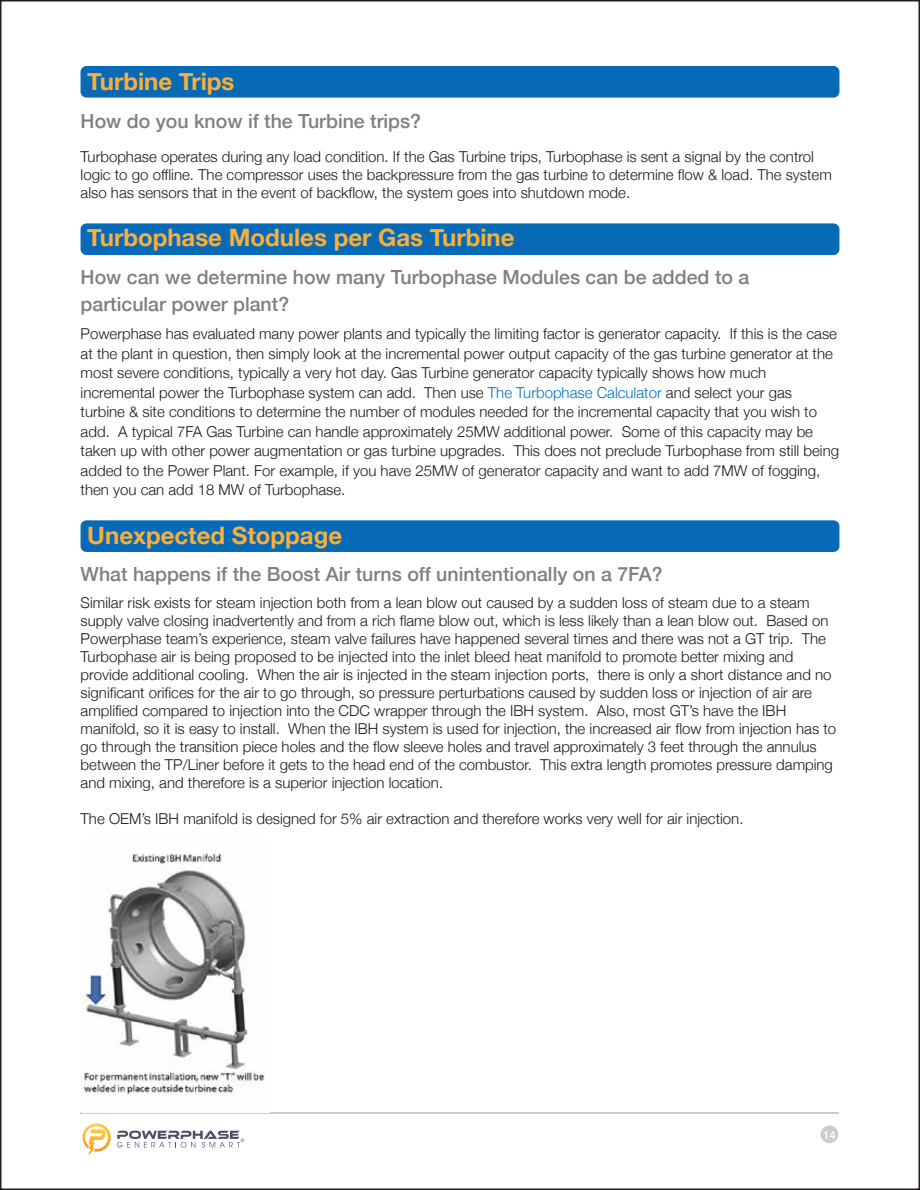
<style>
.page{position:relative;width:920px;height:1190px;background:#fff}
.page>*{position:absolute;margin:0;border:0;box-sizing:border-box;transform-origin:0 0}
.t1{font:700 24px "Helvetica Neue";color:#faaf3b}
.t2{font:500 19.5px/27px "Helvetica Neue";color:#808080}
.t3{font:300 15px/18px "Helvetica Neue";color:#1a1a1a}
.t4{font:500 11.4px "Helvetica Neue";color:#fff}
.s1{color:#0071bc}
</style>
<div class="page">
<div style="left:80px;top:66px;width:759px;height:32px;background:#066ab7;border-radius:6px"></div>
<div style="left:80px;top:223px;width:759px;height:32px;background:#066ab7;border-radius:6px"></div>
<div style="left:80px;top:520px;width:759px;height:32px;background:#066ab7;border-radius:6px"></div>
<div style="left:820px;top:1125px;width:18px;height:18px;background:#ccc;border-radius:50%"></div>
<svg style="left:82px;top:1123px;width:29px;height:31px"></svg>
<svg style="left:117px;top:1130px;width:127px;height:17px"></svg>
<hr style="left:79px;top:1112px;width:759px;height:1px;background:#ccc">
<img style="left:82px;top:853px;width:183px;height:244px">
<h1 class="t1" style="left:87px;top:63px;width:149px">Turbine Trips</h1>
<h2 class="t2" style="left:81px;top:106px;width:342px">How do you know if the Turbine trips?</h2>
<p class="t3" style="left:81px;top:147px;width:752px">Turbophase operates during any load condition. If the Gas Turbine trips, Turbophase is sent a signal by the control logic to go offline. The compressor uses the backpressure from the gas turbine to determine flow &amp; load. The system also has sensors that in the event of backflow, the system goes into shutdown mode.</p>
<h1 class="t1" style="left:87px;top:219px;width:429px">Turbophase Modules per Gas Turbine</h1>
<h2 class="t2" style="left:81px;top:262px;width:670px">How can we determine how many Turbophase Modules can be added to a particular power plant?</h2>
<p class="t3" style="left:81px;top:323px;width:759px;line-height:19.5px">Powerphase has evaluated many power plants and typically the limiting factor is generator capacity. If this is the case at the plant in question, then simply look at the incremental power output capacity of the gas turbine generator at the most severe conditions, typically a very hot day. Gas Turbine generator capacity typically shows how much incremental power the Turbophase system can add. Then use <span class="s1">The Turbophase Calculator</span> and select your gas turbine &amp; site conditions to determine the number of modules needed for the incremental capacity that you wish to add. A typical 7FA Gas Turbine can handle approximately 25MW additional power. Some of this capacity may be taken up with other power augmentation or gas turbine upgrades. This does not preclude Turbophase from still being added to the Power Plant. For example, if you have 25MW of generator capacity and want to add 7MW of fogging, then you can add 18 MW of Turbophase.</p>
<h1 class="t1" style="left:87px;top:516px;width:256px">Unexpected Stoppage</h1>
<h2 class="t2" style="left:81px;top:560px;width:583px">What happens if the Boost Air turns off unintentionally on a 7FA?</h2>
<p class="t3" style="left:81px;top:593px;width:757px">Similar risk exists for steam injection both from a lean blow out caused by a sudden loss of steam due to a steam supply valve closing inadvertently and from a rich flame blow out, which is less likely than a lean blow out. Based on Powerphase team’s experience, steam valve failures have happened several times and there was not a GT trip. The Turbophase air is being proposed to be injected into the inlet bleed heat manifold to promote better mixing and provide additional cooling. When the air is injected in the steam injection ports, there is only a short distance and no significant orifices for the air to go through, so pressure perturbations caused by sudden loss or injection of air are amplified compared to injection into the CDC wrapper through the IBH system. Also, most GT’s have the IBH manifold, so it is easy to install. When the IBH system is used for injection, the increased air flow from injection has to go through the transition piece holes and the flow sleeve holes and travel approximately 3 feet through the annulus between the TP/Liner before it gets to the head end of the combustor. This extra length promotes pressure damping and mixing, and therefore is a superior injection location.</p>
<p class="t3" style="left:81px;top:809px;width:664px">The OEM’s IBH manifold is designed for 5% air extraction and therefore works very well for air injection.</p>
<p class="t4" style="left:823px;top:1125px;width:14px">14</p>
</div>
